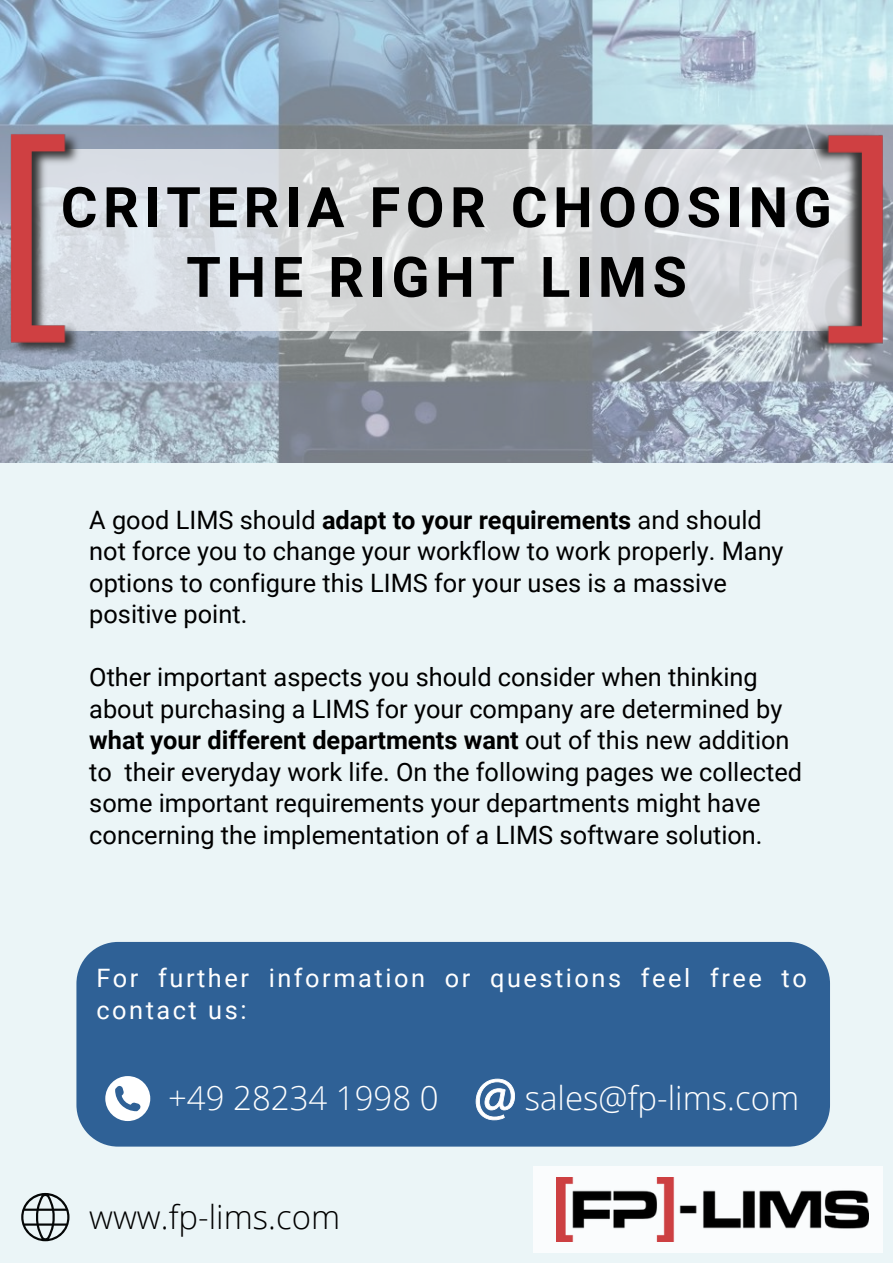
<style>
.page{position:relative;width:893px;height:1264px;background:#fff}
.page>*{position:absolute;margin:0;border:0;box-sizing:border-box;transform-origin:0 0}
.t1{font:700 55.95px/69.8px "Roboto";letter-spacing:.1em;color:#000;text-align:center}
.t2{font:300 33px "Open Sans";color:#fff}
.t3{font:300 33px "Open Sans";color:#000}
.t4{font:25.35px/31.5px "Roboto";color:#000}
.t5{font:25.35px/31.5px "Roboto";letter-spacing:.1em;color:#fff}
.s1{font-weight:700}
</style>
<div class="page">
<div style="left:0;top:0;width:892px;height:1262px;background:#ebf5f7"></div>
<div style="left:533px;top:1165px;width:349px;height:87px;background:#fff"></div>
<img style="left:556px;top:1177px;width:312px;height:64px">
<img style="left:0;top:0;width:892px;height:462px">
<svg style="left:91px;top:149px;width:710px;height:181px;fill:#d7d9dd"></svg>
<div style="left:76px;top:941px;width:754px;height:205px;background:#2f6196"></div>
<svg style="left:105px;top:1076px;width:45px;height:45px;background:#bacadc"></svg>
<svg style="left:475px;top:1078px;width:40px;height:42px;background:#83a1c0"></svg>
<img style="left:0;top:59px;width:91px;height:311px">
<img style="left:801px;top:117px;width:91px;height:309px">
<svg style="left:21px;top:1192px;width:48px;height:49px"></svg>
<h1 class="t1" style="left:61px;top:170px;width:772px">CRITERIA FOR CHOOSING<br>THE RIGHT LIMS</h1>
<p class="t4" style="left:89px;top:503px;width:695px">A good LIMS should <span class="s1">adapt to your requirements</span> and should not force you to change your workflow to work properly. Many options to configure this LIMS for your uses is a massive positive point.</p>
<p class="t4" style="left:89px;top:660px;width:714px">Other important aspects you should consider when thinking about purchasing a LIMS for your company are determined by <span class="s1">what your different departments want</span> out of this new addition to their everyday work life. On the following pages we collected some important requirements your departments might have concerning the implementation of a LIMS software solution.</p>
<p class="t5" style="left:96px;top:961px;width:712px">For further information or questions feel free to contact us:</p>
<h2 class="t2" style="left:168px;top:1075px;width:272px">+49 28234 1998 0</h2>
<h2 class="t2" style="left:524px;top:1075px;width:276px">sales@fp-lims.com</h2>
<h2 class="t3" style="left:89px;top:1194px;width:252px">www.fp-lims.com</h2>
</div>
